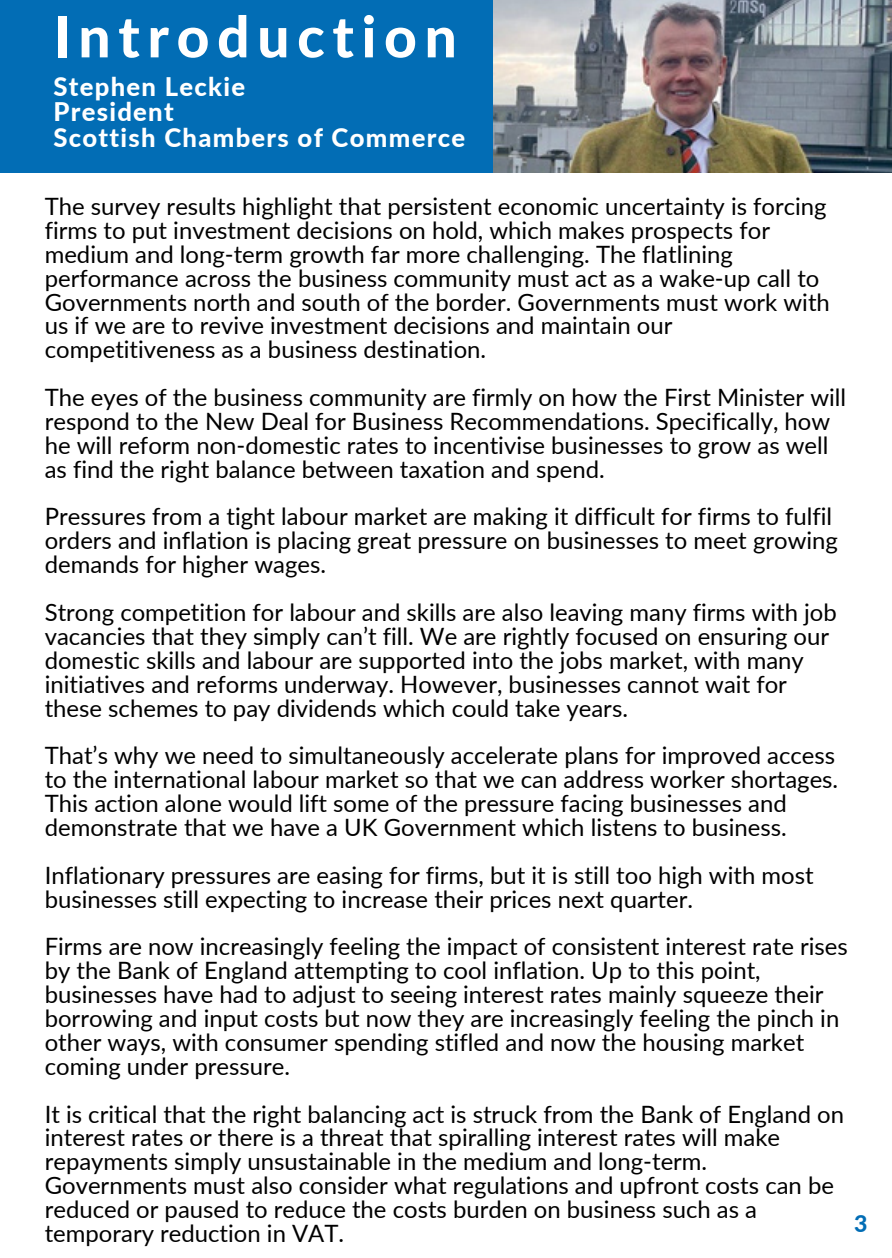
<style>
.page{position:relative;width:892px;height:1258px;background:#fff}
.page>*{position:absolute;margin:0;border:0;box-sizing:border-box;transform-origin:0 0}
.t1{font:800 56.7px "Lato";letter-spacing:.135em;color:#fff}
.t2{font:800 25.5px/25.5px "Lato";letter-spacing:.05em;color:#fff}
.t3{font:24px/24px "Lato";color:#000}
.t4{font:800 23.1px "Lato";color:#026db5}
</style>
<div class="page">
<div style="left:0;top:0;width:891px;height:173px;background:#026db5"></div>
<img style="left:494px;top:0;width:397px;height:173px">
<h1 class="t1" style="left:53px;top:-5px;width:405px">Introduction</h1>
<p class="t2" style="left:53px;top:73px;width:413px">Stephen Leckie<br>President<br>Scottish Chambers of Commerce</p>
<p class="t3" style="left:45px;top:193px;width:786px">The survey results highlight that persistent economic uncertainty is forcing firms to put investment decisions on hold, which makes prospects for medium and long-term growth far more challenging. The flatlining performance across the business community must act as a wake-up call to Governments north and south of the border. Governments must work with us if we are to revive investment decisions and maintain our competitiveness as a business destination.</p>
<p class="t3" style="left:45px;top:384px;width:802px">The eyes of the business community are firmly on how the First Minister will respond to the New Deal for Business Recommendations. Specifically, how he will reform non-domestic rates to incentivise businesses to grow as well as find the right balance between taxation and spend.</p>
<p class="t3" style="left:45px;top:504px;width:794px">Pressures from a tight labour market are making it difficult for firms to fulfil orders and inflation is placing great pressure on businesses to meet growing demands for higher wages.</p>
<p class="t3" style="left:45px;top:599px;width:793px">Strong competition for labour and skills are also leaving many firms with job vacancies that they simply can’t fill. We are rightly focused on ensuring our domestic skills and labour are supported into the jobs market, with many initiatives and reforms underway. However, businesses cannot wait for these schemes to pay dividends which could take years.</p>
<p class="t3" style="left:45px;top:742px;width:795px">That’s why we need to simultaneously accelerate plans for improved access to the international labour market so that we can address worker shortages.<br>This action alone would lift some of the pressure facing businesses and demonstrate that we have a UK Government which listens to business.</p>
<p class="t3" style="left:45px;top:862px;width:770px">Inflationary pressures are easing for firms, but it is still too high with most businesses still expecting to increase their prices next quarter.</p>
<p class="t3" style="left:45px;top:933px;width:804px">Firms are now increasingly feeling the impact of consistent interest rate rises by the Bank of England attempting to cool inflation. Up to this point, businesses have had to adjust to seeing interest rates mainly squeeze their borrowing and input costs but now they are increasingly feeling the pinch in other ways, with consumer spending stifled and now the housing market coming under pressure.</p>
<p class="t3" style="left:45px;top:1101px;width:800px">It is critical that the right balancing act is struck from the Bank of England on interest rates or there is a threat that spiralling interest rates will make repayments simply unsustainable in the medium and long-term.<br>Governments must also consider what regulations and upfront costs can be reduced or paused to reduce the costs burden on business such as a temporary reduction in VAT.</p>
<p class="t4" style="left:853px;top:1207px;width:15px">3</p>
</div>
